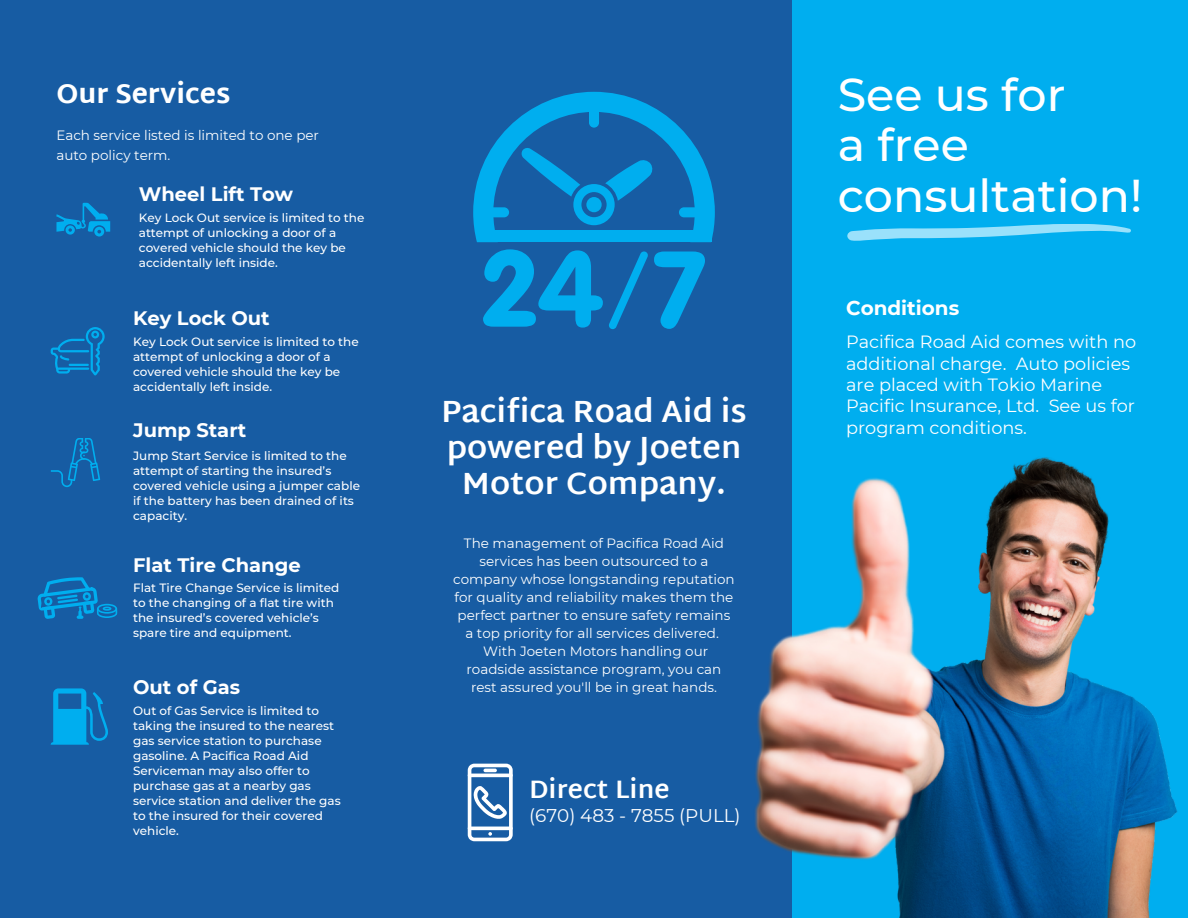
<style>
.page{position:relative;width:1188px;height:918px;background:#175ca3}
.page>*{position:absolute;margin:0;border:0;box-sizing:border-box;transform-origin:0 0}
.t1{font:500 45.9px/50.7px "Montserrat";color:#fff}
.t2{font:700 31.35px/36px "Martel Sans";color:#fff;text-align:center}
.t3{font:800 27px "Martel Sans";color:#fff}
.t4{font:700 25.8px "Martel Sans";color:#fff}
.t5{font:700 19.95px "Montserrat";color:#fff}
.t6{font:700 19.5px "Montserrat";color:#fff}
.t7{font:18.3px "Montserrat";color:#fff}
.t8{font:17.7px/21.3px "Montserrat";color:#fff}
.t9{font:13.5px/18px "Montserrat";color:#fff;text-align:center}
.t10{font:500 12px/15px "Montserrat";color:#fff}
</style>
<div class="page">
<div style="left:792px;top:0;width:396px;height:918px;background:#00aeef"></div>
<svg style="left:51px;top:327px;width:54px;height:48px"></svg>
<svg style="left:51px;top:438px;width:49px;height:49px"></svg>
<svg style="left:38px;top:577px;width:79px;height:42px"></svg>
<svg style="left:51px;top:688px;width:57px;height:57px"></svg>
<svg style="left:56px;top:203px;width:54px;height:34px"></svg>
<svg style="left:473px;top:92px;width:242px;height:150px"></svg>
<div style="left:589px;top:102px;width:10px;height:26px;background:#00aeef;border-radius:5px"></div>
<div style="left:484px;top:207px;width:25px;height:10px;background:#00aeef;border-radius:5px"></div>
<div style="left:679px;top:207px;width:25px;height:10px;background:#00aeef;border-radius:5px"></div>
<svg style="left:483px;top:249px;width:120px;height:79px"></svg>
<svg style="left:654px;top:252px;width:51px;height:77px"></svg>
<svg style="left:609px;top:251px;width:39px;height:78px"></svg>
<div style="left:477px;top:230px;width:234px;height:12px;background:#00aeef"></div>
<svg style="left:468px;top:764px;width:45px;height:77px"></svg>
<svg style="left:847px;top:224px;width:284px;height:17px"></svg>
<img style="left:755px;top:457px;width:423px;height:460px">
<h3 class="t3" style="left:56px;top:77px;width:176px">Our Services</h3>
<p class="t9" style="left:56px;top:125px;width:264px;line-height:20.2px;text-align:left">Each service listed is limited to one per auto policy term.</p>
<h3 class="t6" style="left:139px;top:182px;width:156px">Wheel Lift Tow</h3>
<p class="t10" style="left:139px;top:210px;width:227px">Key Lock Out service is limited to the attempt of unlocking a door of a covered vehicle should the key be accidentally left inside.</p>
<h3 class="t6" style="left:133px;top:306px;width:138px">Key Lock Out</h3>
<p class="t10" style="left:133px;top:334px;width:227px">Key Lock Out service is limited to the attempt of unlocking a door of a covered vehicle should the key be accidentally left inside.</p>
<h3 class="t6" style="left:133px;top:419px;width:115px">Jump Start</h3>
<p class="t10" style="left:133px;top:448px;width:228px">Jump Start Service is limited to the attempt of starting the insured’s covered vehicle using a jumper cable if the battery has been drained of its capacity.</p>
<h3 class="t6" style="left:133px;top:553px;width:169px">Flat Tire Change</h3>
<p class="t10" style="left:133px;top:581px;width:208px">Flat Tire Change Service is limited to the changing of a flat tire with the insured’s covered vehicle’s spare tire and equipment.</p>
<h3 class="t6" style="left:133px;top:675px;width:108px">Out of Gas</h3>
<p class="t10" style="left:133px;top:703px;width:209px">Out of Gas Service is limited to taking the insured to the nearest gas service station to purchase gasoline. A Pacifica Road Aid<br>Serviceman may also offer to purchase gas at a nearby gas service station and deliver the gas to the insured for their covered vehicle.</p>
<h2 class="t2" style="left:441px;top:394px;width:307px">Pacifica Road Aid is powered by Joeten<br>Motor Company.</h2>
<p class="t9" style="left:453px;top:534px;width:283px">The management of Pacifica Road Aid services has been outsourced to a company whose longstanding reputation for quality and reliability makes them the perfect partner to ensure safety remains a top priority for all services delivered.<br>With Joeten Motors handling our roadside assistance program, you can rest assured you'll be in great hands.</p>
<h3 class="t4" style="left:529px;top:774px;width:142px">Direct Line</h3>
<h3 class="t7" style="left:529px;top:804px;width:213px">(670) 483 - 7855 (PULL)</h3>
<h1 class="t1" style="left:838px;top:69px;width:306px">See us for<br>a free consultation!</h1>
<h3 class="t5" style="left:846px;top:296px;width:115px">Conditions</h3>
<h3 class="t8" style="left:846px;top:331px;width:292px">Pacifica Road Aid comes with no additional charge. Auto policies are placed with Tokio Marine<br>Pacific Insurance, Ltd. See us for program conditions.</h3>
</div>
